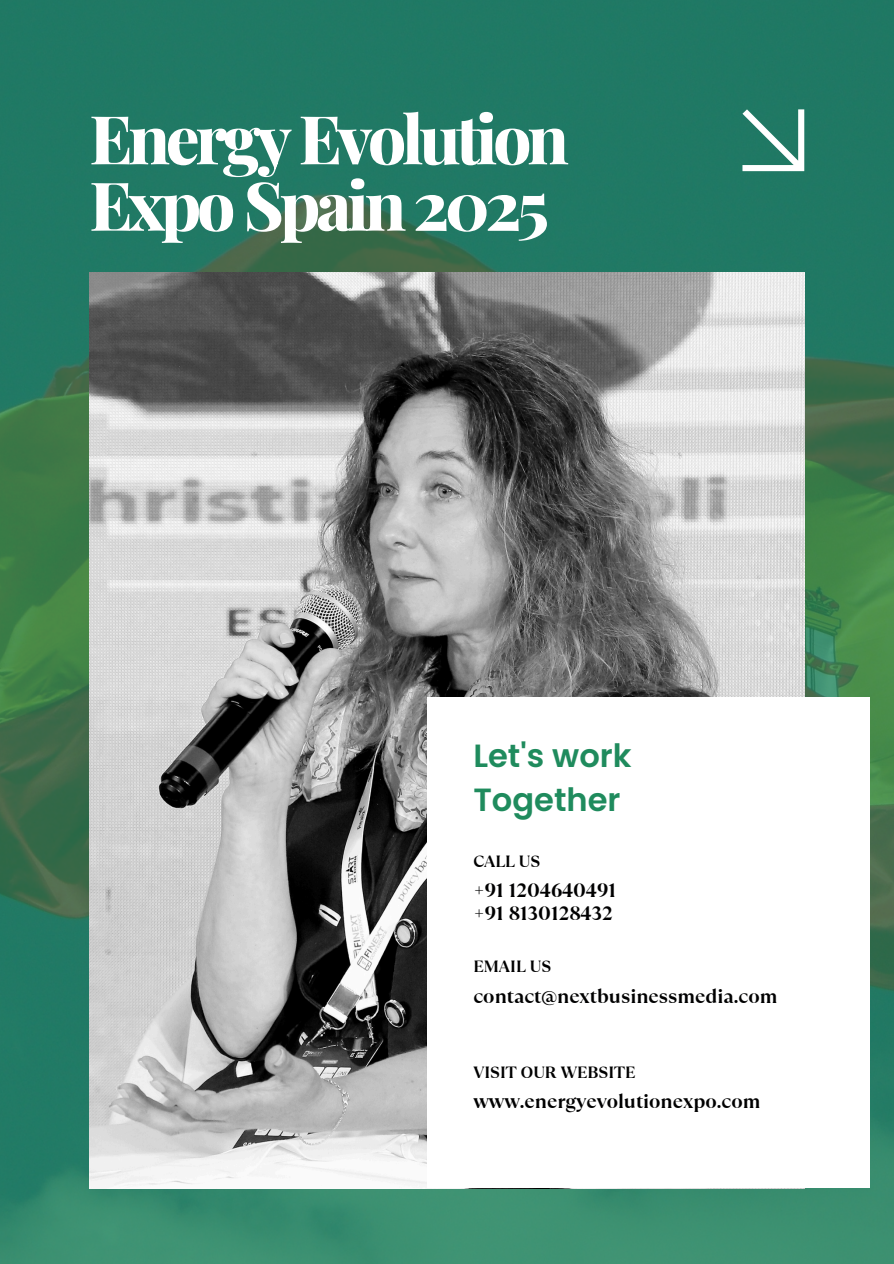
<style>
.page{position:relative;width:894px;height:1264px;background:#fff}
.page>*{position:absolute;margin:0;border:0;box-sizing:border-box;transform-origin:0 0}
.t1{font:800 67.35px/66.3px "Playfair Display";letter-spacing:-.065em;color:#fff}
.t2{font:600 32.1px/43.8px "Poppins";color:#1f8b5d}
.t3{font:700 19.5px "TT Ramillas";color:#000001}
.t4{font:700 16.2px "TT Ramillas";color:#000001}
</style>
<div class="page">
<img style="left:0;top:0;width:893px;height:1263px">
<img style="left:89px;top:273px;width:715px;height:915px">
<div style="left:427px;top:697px;width:442px;height:490px;background:#fff"></div>
<svg style="left:742px;top:109px;width:62px;height:62px"></svg>
<p class="t1" style="left:89px;top:103px;width:481px">Energy Evolution<br>Expo Spain 2025</p>
<p class="t2" style="left:473px;top:733px;width:160px">Let's work<br>Together</p>
<p class="t4" style="left:473px;top:850px;width:68px">CALL US</p>
<h2 class="t3" style="left:473px;top:877px;width:144px">+91 1204640491</h2>
<p class="t3" style="left:473px;top:900px;width:141px">+91 8130128432</p>
<h3 class="t4" style="left:473px;top:955px;width:79px">EMAIL US</h3>
<h3 class="t3" style="left:473px;top:982px;width:305px">contact@nextbusinessmedia.com</h3>
<h3 class="t4" style="left:473px;top:1061px;width:164px">VISIT OUR WEBSITE</h3>
<p class="t3" style="left:473px;top:1088px;width:288px">www.energyevolutionexpo.com</p>
</div>
